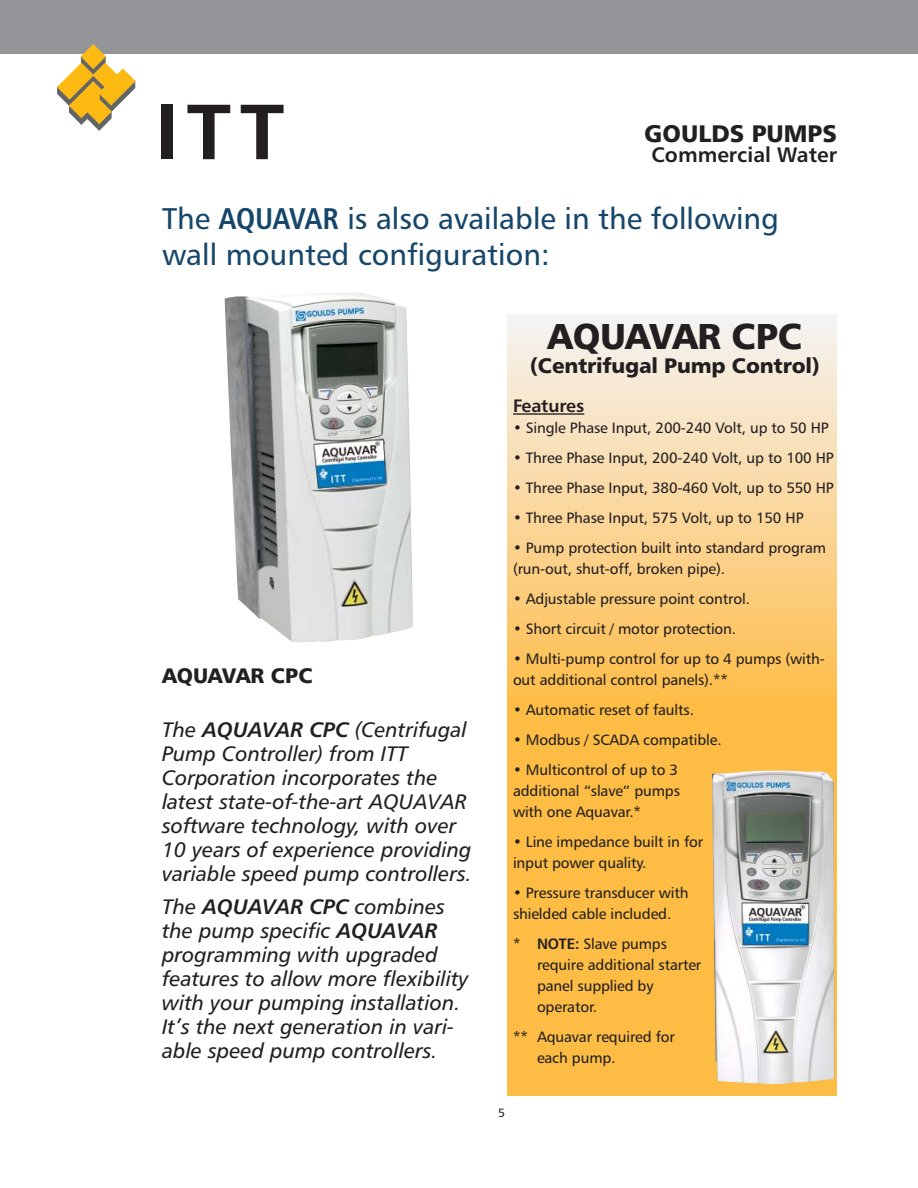
<style>
.page{position:relative;width:918px;height:1188px;background:#fff}
.page>*{position:absolute;margin:0;border:0;box-sizing:border-box;transform-origin:0 0}
.t1{font:78.45px "Humanist 777 BT Bold B";color:#231f20;scale:1.08 1}
.t2{font:36px "Humanist 777 BT Black B";letter-spacing:-.01em;color:#231f20}
.t3{font:30px/36px "Humanist 777 BT Roman B";color:#16466a}
.t4{font:24px "Humanist 777 BT Black B";color:#231f20}
.t5{font:21px/24px "Humanist 777 BT Italic B";color:#231f20}
.t6{font:21px "Humanist 777 BT Black B";letter-spacing:-.01em;color:#231f20}
.t7{font:21px "Humanist 777 BT Bold B";color:#231f20}
.t8{font:18px "Humanist 777 BT Bold B";letter-spacing:-.01em;color:#231f20}
.t9{font:15px/21px "Humanist 777 BT Roman B";letter-spacing:-.01em;color:#231f20}
.t10{font:12px "Humanist 777 BT Roman B";color:#231f20}
.s1{font-family:"Humanist 777 BT Bold Condensed B"}
.s2{font-family:"Humanist 777 BT Bold Italic B"}
.s3{font-family:"Humanist 777 BT Bold B"}
</style>
<div class="page">
<div style="left:0;top:0;width:918px;height:54px;background:#939598"></div>
<svg style="left:57px;top:44px;width:78px;height:86px"></svg>
<svg style="left:508px;top:314px;width:328px;height:782px;background:#fbcc79"></svg>
<img style="left:712px;top:770px;width:122px;height:314px">
<img style="left:224px;top:292px;width:189px;height:351px">
<hr style="left:513px;top:413px;width:71px;height:2px;background:#231f20">
<h1 class="t1" style="left:155px;top:98px;width:121px">ITT</h1>
<h3 class="t4" style="left:644px;top:124px;width:194px">GOULDS PUMPS</h3>
<h3 class="t7" style="left:651px;top:146px;width:187px">Commercial Water</h3>
<h3 class="t3" style="left:162px;top:201px;width:618px">The <span class="s1">AQUAVAR</span> is also available in the following wall mounted configuration:</h3>
<h3 class="t6" style="left:162px;top:666px;width:152px">AQUAVAR CPC</h3>
<h3 class="t5" style="left:162px;top:718px;width:311px">The <span class="s2">AQUAVAR CPC</span> (Centrifugal<br>Pump Controller) from ITT<br>Corporation incorporates the latest state-of-the-art AQUAVAR software technology, with over<br>10 years of experience providing variable speed pump controllers.</h3>
<h3 class="t5" style="left:162px;top:895px;width:308px">The <span class="s2">AQUAVAR CPC</span> combines the pump specific <span class="s2">AQUAVAR </span>programming with upgraded features to allow more flexibility with your pumping installation.<br>It’s the next generation in vari&shy;able speed pump controllers.</h3>
<h2 class="t2" style="left:548px;top:321px;width:256px">AQUAVAR CPC</h2>
<h3 class="t6" style="left:530px;top:357px;width:292px">(Centrifugal Pump Control)</h3>
<p class="t8" style="left:513px;top:398px;width:73px">Features</p>
<p class="t9" style="left:513px;top:418px;width:317px">• Single Phase Input, 200-240 Volt, up to 50 HP</p>
<p class="t9" style="left:513px;top:448px;width:322px">• Three Phase Input, 200-240 Volt, up to 100 HP</p>
<p class="t9" style="left:513px;top:478px;width:322px">• Three Phase Input, 380-460 Volt, up to 550 HP</p>
<p class="t9" style="left:513px;top:508px;width:292px">• Three Phase Input, 575 Volt, up to 150 HP</p>
<p class="t9" style="left:513px;top:538px;width:315px">• Pump protection built into standard program (run-out, shut-off, broken pipe).</p>
<p class="t9" style="left:513px;top:589px;width:239px">• Adjustable pressure point control.</p>
<p class="t9" style="left:513px;top:619px;width:225px">• Short circuit / motor protection.</p>
<p class="t9" style="left:513px;top:649px;width:313px">• Multi-pump control for up to 4 pumps (with&shy;out additional control panels).**</p>
<p class="t9" style="left:513px;top:700px;width:183px">• Automatic reset of faults.</p>
<p class="t9" style="left:513px;top:730px;width:210px">• Modbus / SCADA compatible.</p>
<p class="t9" style="left:513px;top:760px;width:168px">• Multicontrol of up to 3 additional “slave” pumps with one Aquavar.*</p>
<p class="t9" style="left:513px;top:832px;width:192px">• Line impedance built in for input power quality.</p>
<p class="t9" style="left:513px;top:883px;width:177px">• Pressure transducer with shielded cable included.</p>
<p class="t9" style="left:537px;top:934px;width:166px;text-indent:-24px">* <span class="s3">NOTE:</span> Slave pumps require additional starter panel supplied by operator.</p>
<p class="t9" style="left:537px;top:1027px;width:140px;text-indent:-24px">** Aquavar required for each pump.</p>
<p class="t10" style="left:498px;top:1107px;width:8px">5</p>
</div>
